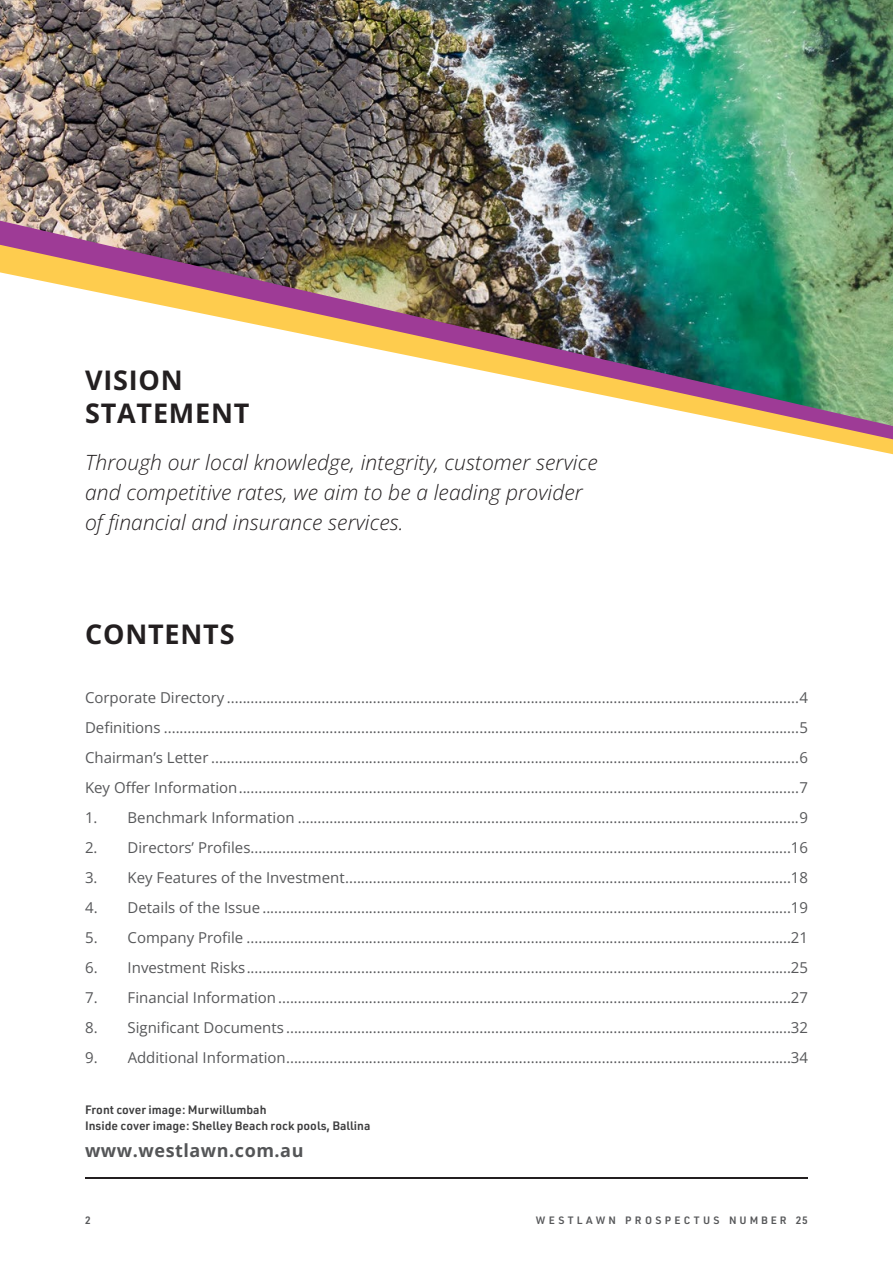
<style>
.page{position:relative;width:893px;height:1263px;background:#fff}
.page>*{position:absolute;margin:0;border:0;box-sizing:border-box;transform-origin:0 0}
.t1{font:700 27px/32.2px "Open Sans";letter-spacing:.03em;color:#231f20}
.t2{font:italic 21px/30px "Open Sans";letter-spacing:.005em;color:#231f20}
.t3{font:700 18px "Open Sans";letter-spacing:.03em;color:#545557}
.t4{font:15px/30px "Open Sans";color:#57585a;text-align:justify}
.t5{font:600 12px/16.5px "URWDIN";color:#3e3e3f}
.t6{font:600 10.5px "URWDIN";color:#57585a}
</style>
<div class="page">
<hr style="left:85px;top:1177px;width:723px;height:1px;background:#231f20">
<img style="left:0;top:0;width:893px;height:221px">
<img style="left:0;top:221px;width:893px;height:24px">
<img style="left:0;top:245px;width:893px;height:209px">
<h1 class="t1" style="left:85px;top:364px;width:166px">VISION<br>STATEMENT</h1>
<h2 class="t2" style="left:85px;top:446px;width:514px">Through our local knowledge, integrity, customer service and competitive rates, we aim to be a leading provider of financial and insurance services.</h2>
<h1 class="t1" style="left:85px;top:617px;width:151px">CONTENTS</h1>
<p class="t4" style="left:85px;top:683px;width:724px">Corporate Directory .................................................................................................................................................4<br>Definitions .................................................................................................................................................................5<br>Chairman’s Letter .....................................................................................................................................................6<br>Key Offer Information..............................................................................................................................................7</p>
<p class="t4" style="left:85px;top:803px;width:724px">1. Benchmark Information ...............................................................................................................................9</p>
<p class="t4" style="left:85px;top:833px;width:724px">2. Directors’ Profiles.........................................................................................................................................16</p>
<p class="t4" style="left:85px;top:863px;width:724px">3. Key Features of the Investment.................................................................................................................18</p>
<p class="t4" style="left:85px;top:893px;width:724px">4. Details of the Issue ......................................................................................................................................19</p>
<p class="t4" style="left:85px;top:923px;width:724px">5. Company Profile ..........................................................................................................................................21</p>
<p class="t4" style="left:85px;top:953px;width:724px">6. Investment Risks..........................................................................................................................................25</p>
<p class="t4" style="left:85px;top:983px;width:724px">7. Financial Information..................................................................................................................................27</p>
<p class="t4" style="left:85px;top:1013px;width:724px">8. Significant Documents ................................................................................................................................32</p>
<p class="t4" style="left:85px;top:1043px;width:724px">9. Additional Information................................................................................................................................34</p>
<p class="t5" style="left:85px;top:1101px;width:287px">Front cover image: Murwillumbah<br>Inside cover image: Shelley Beach rock pools, Ballina</p>
<p class="t3" style="left:85px;top:1137px;width:220px">www.westlawn.com.au</p>
<p class="t6" style="left:85px;top:1213px;width:7px">2</p>
<p class="t6" style="left:536px;top:1213px;width:273px">W E S T L A W N P R O S P E C T U S N U M B E R 25</p>
</div>
